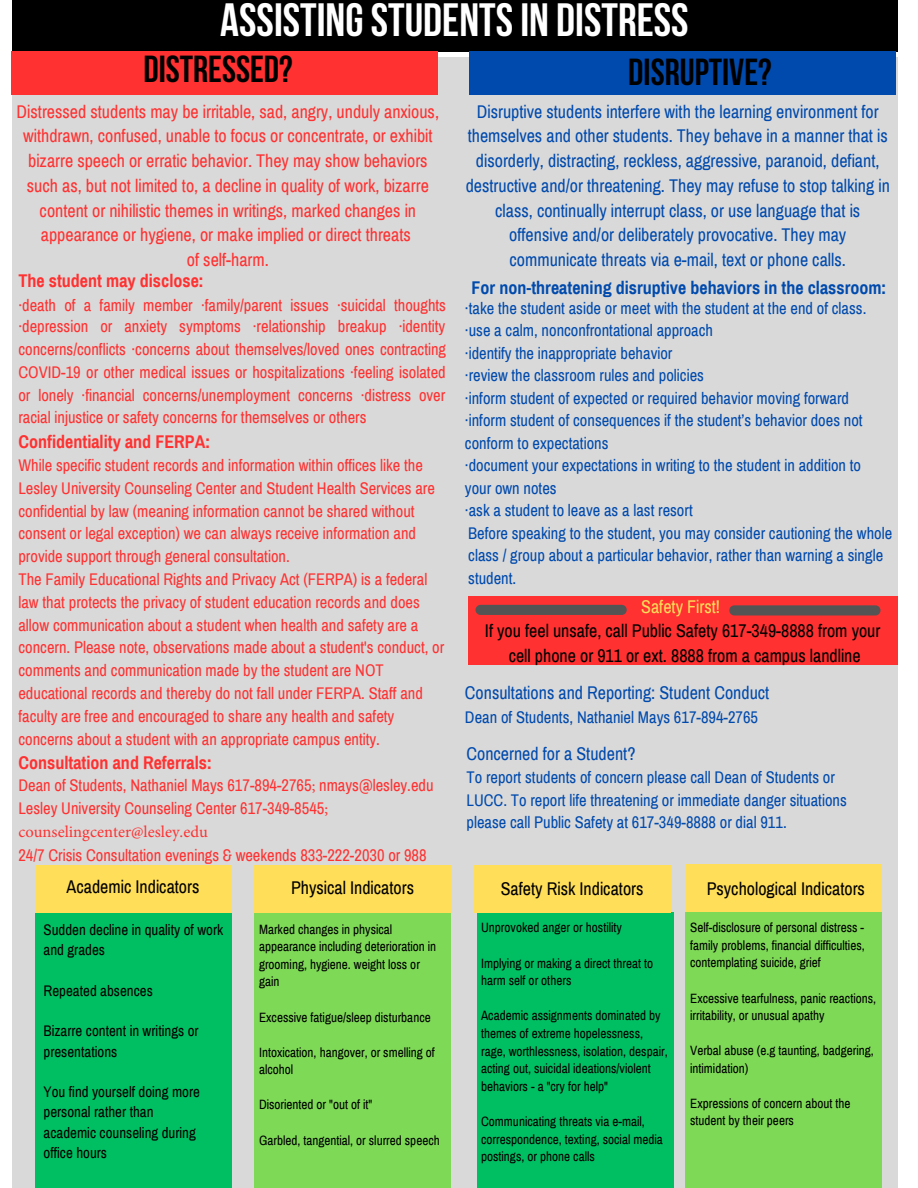
<style>
.page{position:relative;width:918px;height:1188px;background:#fff}
.page>*{position:absolute;margin:0;border:0;box-sizing:border-box;transform-origin:0 0}
.t1{font:700 46.5px "Bebas Neue";color:#fff}
.t2{font:700 37.5px "Bebas Neue";color:#000}
.t3{font:18px/24.8px "Archivo Narrow";color:#004aad;text-align:center}
.t4{font:18px/24.8px "Archivo Narrow";color:#ff3131;text-align:center}
.t5{font:18px/24.8px "Archivo Narrow";color:#000;text-align:center}
.t6{font:700 18px "Archivo Narrow";color:#ff3131}
.t7{font:700 18px "Archivo Narrow";color:#004aad}
.t8{font:18px "Archivo Narrow";color:#ffde59}
.t9{font:16.5px/22.8px "Archivo Narrow";color:#ff3131}
.t10{font:16.5px/22.5px "Archivo Narrow";color:#004aad}
.t11{font:16.5px "Minion Pro";color:#ff3131}
.t12{font:15px/20.2px "Archivo Narrow";color:#000}
.t13{font:13.2px/17.5px "Archivo Narrow";color:#000}
.s1{font-family:"Minion Pro"}
</style>
<div class="page">
<div style="left:12px;top:57px;width:885px;height:1131px;background:#d9d9d9"></div>
<div style="left:12px;top:0;width:885px;height:52px;background:#000"></div>
<div style="left:35px;top:912px;width:196px;height:275px;background:#00bf63"></div>
<div style="left:254px;top:912px;width:197px;height:275px;background:#7ed957"></div>
<div style="left:477px;top:912px;width:196px;height:275px;background:#00bf63"></div>
<div style="left:685px;top:912px;width:197px;height:275px;background:#7ed957"></div>
<div style="left:35px;top:865px;width:196px;height:48px;background:#ffde59"></div>
<div style="left:254px;top:865px;width:197px;height:47px;background:#ffde59"></div>
<div style="left:474px;top:865px;width:196px;height:48px;background:#ffde59"></div>
<div style="left:685px;top:865px;width:197px;height:47px;background:#ffde59"></div>
<div style="left:12px;top:52px;width:425px;height:43px;background:#ff3131"></div>
<div style="left:470px;top:52px;width:426px;height:43px;background:#004aad"></div>
<div style="left:468px;top:596px;width:429px;height:68px;background:#ff3131"></div>
<div style="left:475px;top:605px;width:152px;height:10px;background:#545454;border-radius:5px"></div>
<div style="left:729px;top:605px;width:151px;height:10px;background:#545454;border-radius:5px"></div>
<h1 class="t1" style="left:220px;top:1px;width:470px">ASSISTING STUDENTS IN DISTRESS</h1>
<h2 class="t2" style="left:143px;top:53px;width:151px">DISTRESSED?</h2>
<h2 class="t2" style="left:628px;top:57px;width:145px">DISRUPTIVE?</h2>
<p class="t4" style="left:17px;top:99px;width:424px">Distressed students may be irritable, sad, angry, unduly anxious, withdrawn, confused, unable to focus or concentrate, or exhibit bizarre speech or erratic behavior. They may show behaviors such as, but not limited to, a decline in quality of work, bizarre content or nihilistic themes in writings, marked changes in appearance or hygiene, or make implied or direct threats<br>of self-harm.</p>
<p class="t3" style="left:466px;top:99px;width:426px">Disruptive students interfere with the learning environment for themselves and other students. They behave in a manner that is disorderly, distracting, reckless, aggressive, paranoid, defiant, destructive and/or threatening. They may refuse to stop talking in class, continually interrupt class, or use language that is offensive and/or deliberately provocative. They may communicate threats via e-mail, text or phone calls.</p>
<p class="t7" style="left:472px;top:278px;width:417px">For non-threatening disruptive behaviors in the classroom:</p>
<p class="t10" style="left:465px;top:297px;width:429px">·take the student aside or meet with the student at the end of class. ·use a calm, nonconfrontational approach<br>·identify the inappropriate behavior<br>·review the classroom rules and policies<br>·inform student of expected or required behavior moving forward ·inform student of consequences if the student’s behavior does not conform to expectations<br>·document your expectations in writing to the student in addition to<br>your own notes<br>·ask a student to leave as a last resort<br>Before speaking to the student, you may consider cautioning the whole class / group about a particular behavior, rather than warning a single student.</p>
<p class="t8" style="left:641px;top:597px;width:80px">Safety First!</p>
<p class="t5" style="left:485px;top:619px;width:397px">If you feel unsafe, call Public Safety 617-349-8888 from your cell phone or 911 or ext. 8888 from a campus landline</p>
<p class="t6" style="left:18px;top:271px;width:187px">The student may disclose:</p>
<p class="t9" style="left:18px;top:294px;width:429px;text-align:justify">·death of a family member ·family/parent issues ·suicidal thoughts ·depression or anxiety symptoms ·relationship breakup ·identity concerns/conflicts ·concerns about themselves/loved ones contracting COVID-19 or other medical issues or hospitalizations ·feeling isolated or lonely ·financial concerns/unemployment concerns ·distress over racial injustice or safety concerns for themselves or others</p>
<p class="t6" style="left:18px;top:432px;width:193px">Confidentiality and FERPA:</p>
<p class="t9" style="left:18px;top:454px;width:427px">While specific student records and information within offices like the Lesley University Counseling Center and Student Health Services are confidential by law (meaning information cannot be shared without consent or legal exception) we can always receive information and provide support through general consultation.<br>The Family Educational Rights and Privacy Act (FERPA) is a federal law that protects the privacy of student education records and does allow communication about a student when health and safety are a concern. Please note, observations made about a student's conduct, or comments and communication made by the student are NOT educational records and thereby do not fall under FERPA. Staff and faculty are free and encouraged to share any health and safety concerns about a student with an appropriate campus entity.</p>
<p class="t6" style="left:18px;top:753px;width:195px">Consultation and Referrals:</p>
<p class="t9" style="left:18px;top:774px;width:417px">Dean of Students, Nathaniel Mays 617-894-2765<span class="s1">;</span> nmays@lesley.edu<br>Lesley University Counseling Center 617-349-8545<span class="s1">;</span></p>
<p class="t11" style="left:18px;top:820px;width:191px">counselingcenter@lesley.edu</p>
<p class="t9" style="left:18px;top:844px;width:410px">24/7 Crisis Consultation evenings &amp; weekends 833-222-2030 or 988</p>
<p class="t3" style="left:465px;top:681px;width:306px">Consultations and Reporting: Student Conduct</p>
<p class="t10" style="left:465px;top:706px;width:295px">Dean of Students, Nathaniel Mays 617-894-2765</p>
<p class="t3" style="left:467px;top:741px;width:171px">Concerned for a Student?</p>
<p class="t10" style="left:467px;top:767px;width:382px">To report students of concern please call Dean of Students or<br>LUCC. To report life threatening or immediate danger situations please call Public Safety at 617-349-8888 or dial 911.</p>
<p class="t5" style="left:67px;top:874px;width:134px">Academic Indicators</p>
<p class="t5" style="left:291px;top:875px;width:125px">Physical Indicators</p>
<p class="t5" style="left:501px;top:876px;width:144px">Safety Risk Indicators</p>
<p class="t5" style="left:707px;top:876px;width:160px">Psychological Indicators</p>
<p class="t12" style="left:44px;top:920px;width:181px">Sudden decline in quality of work and grades</p>
<p class="t12" style="left:44px;top:981px;width:111px">Repeated absences</p>
<p class="t12" style="left:44px;top:1021px;width:157px">Bizarre content in writings or presentations</p>
<p class="t12" style="left:44px;top:1082px;width:158px">You find yourself doing more personal rather than academic counseling during office hours</p>
<p class="t13" style="left:690px;top:919px;width:176px;text-align:justify">Self-disclosure of personal distress - family problems, financial difficulties, contemplating suicide, grief</p>
<p class="t13" style="left:690px;top:989px;width:188px">Excessive tearfulness, panic reactions, irritability, or unusual apathy</p>
<p class="t13" style="left:690px;top:1042px;width:185px">Verbal abuse (e.g taunting, badgering, intimidation)</p>
<p class="t13" style="left:690px;top:1095px;width:162px">Expressions of concern about the student by their peers</p>
<p class="t13" style="left:481px;top:919px;width:142px">Unprovoked anger or hostility</p>
<p class="t13" style="left:481px;top:954px;width:174px">Implying or making a direct threat to harm self or others</p>
<p class="t13" style="left:481px;top:1007px;width:188px">Academic assignments dominated by themes of extreme hopelessness, rage, worthlessness, isolation, despair, acting out, suicidal ideations/violent behaviors - a "cry for help"</p>
<p class="t13" style="left:481px;top:1113px;width:183px">Communicating threats via e-mail, correspondence, texting, social media postings, or phone calls</p>
<p class="t13" style="left:259px;top:921px;width:179px">Marked changes in physical appearance including deterioration in grooming, hygiene. weight loss or gain</p>
<p class="t13" style="left:259px;top:1008px;width:173px">Excessive fatigue/sleep disturbance</p>
<p class="t13" style="left:259px;top:1044px;width:177px">Intoxication, hangover, or smelling of alcohol</p>
<p class="t13" style="left:259px;top:1096px;width:115px">Disoriented or "out of it"</p>
<p class="t13" style="left:259px;top:1131px;width:182px">Garbled, tangential, or slurred speech</p>
</div>
